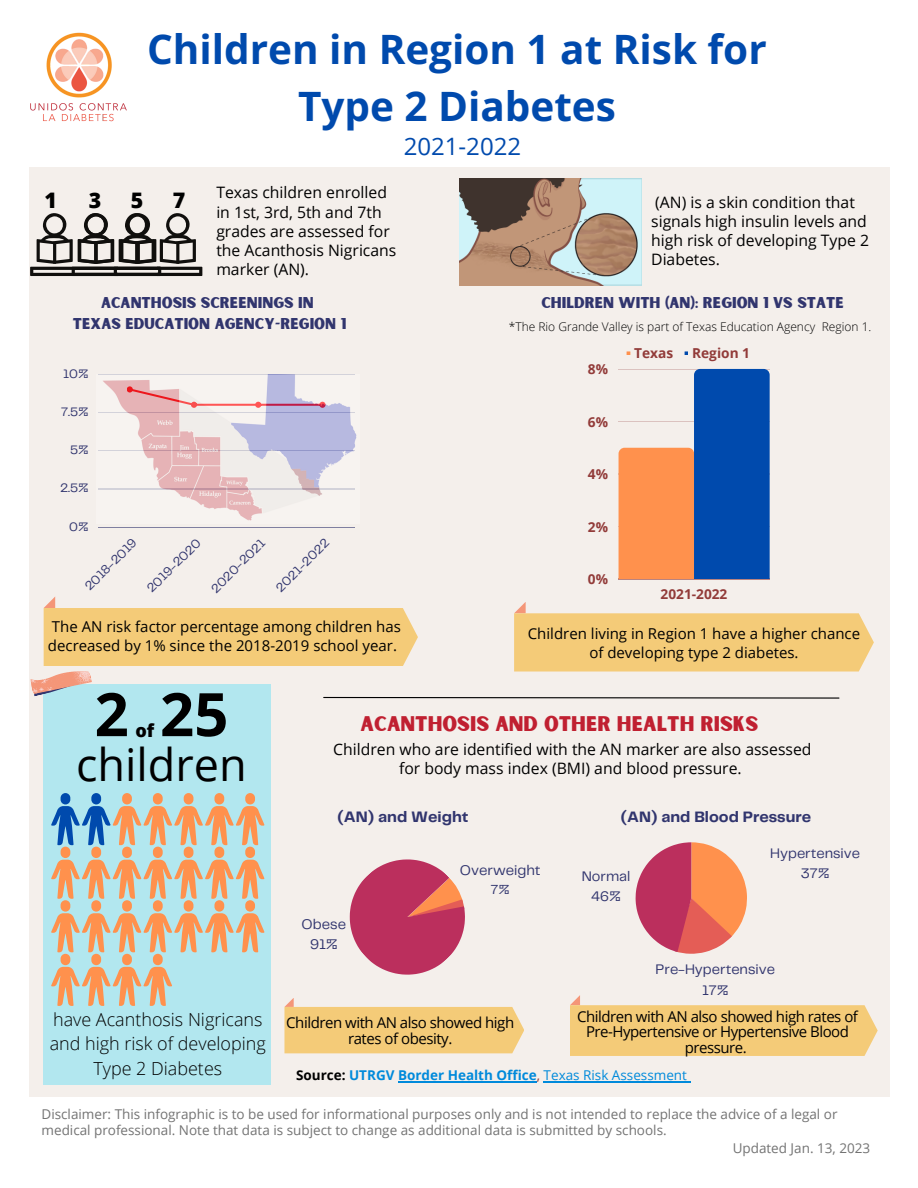
<style>
.page{position:relative;width:918px;height:1188px;background:#fff}
.page>*{position:absolute;margin:0;border:0;box-sizing:border-box;transform-origin:0 0}
.t1{font:700 60px "Open Sans";color:#000}
.t2{font:45px "Open Sans";color:#000}
.t3{font:700 40.5px/56.2px "Open Sans";color:#004aad;text-align:center}
.t4{font:24px "Open Sans";color:#004aad}
.t5{font:800 21.45px "Open Sans";color:#000}
.t6{font:20.25px "Sunborn Sans One";color:#c02031}
.t7{font:300 18px/24.8px "Open Sans";color:#000;text-align:center}
.t8{font:800 18px "Open Sans";color:#000}
.t9{font:15.75px/19.2px "Open Sans";color:#000}
.t10{font:700 15.75px "Telegraf";color:#31356e}
.t11{font:700 15.6px "Telegraf";color:#31356e}
.t12{font:15px/19.2px "Open Sans";color:#000}
.t13{font:15px/15.8px "Open Sans";letter-spacing:-.03em;color:#000;text-align:center}
.t14{font:15px/20.2px "Sunborn Sans One";color:#31356e;text-align:center}
.t15{font:14.55px/20.2px "Telegraf";color:#31356e;text-align:center}
.t16{font:14.4px/20.1px "Telegraf";color:#31356e;text-align:center}
.t17{font:700 13.65px "Open Sans";color:#923b39}
.t18{font:13.65px "Telegraf";color:#31356e}
.t19{font:13.5px/15.8px "Open Sans";color:#737373}
.t20{font:700 13.5px "Open Sans";color:#008adb}
.t21{font:12.75px "Telegraf";color:#31356e}
.t22{font:300 12px "Open Sans";color:#000}
.s1{color:#000}
.s2{font-weight:400;color:#923b39}
.s3{font-weight:400}
</style>
<div class="page">
<div style="left:29px;top:167px;width:861px;height:929px;background:#f4efeb"></div>
<svg style="left:627px;top:351px;width:3px;height:4px"></svg>
<svg style="left:685px;top:351px;width:3px;height:4px"></svg>
<hr style="left:619px;top:579px;width:151px;height:1px;background:#923b39">
<svg style="left:619px;top:369px;width:151px;height:210px"></svg>
<svg style="left:44px;top:699px;width:227px;height:386px;background:#bed9d5"></svg>
<img style="left:460px;top:178px;width:181px;height:107px">
<svg style="left:51px;top:793px;width:213px;height:52px;background:#b3b9b5"></svg>
<hr style="left:98px;top:374px;width:257px;height:1px;background:#31356e">
<hr style="left:98px;top:527px;width:257px;height:1px;background:#31356e">
<svg style="left:350px;top:859px;width:115px;height:116px"></svg>
<svg style="left:284px;top:998px;width:240px;height:55px"></svg>
<svg style="left:30px;top:213px;width:172px;height:63px"></svg>
<svg style="left:570px;top:995px;width:308px;height:61px"></svg>
<svg style="left:636px;top:842px;width:111px;height:112px"></svg>
<img style="left:98px;top:375px;width:259px;height:146px">
<img style="left:30px;top:32px;width:97px;height:90px">
<svg style="left:30px;top:596px;width:844px;height:103px"></svg>
<hr style="left:398px;top:1082px;width:139px;height:1px;background:#008adb">
<hr style="left:544px;top:1082px;width:143px;height:1px;background:#008adb">
<h3 class="t3" style="left:147px;top:20px;width:621px">Children in Region 1 at Risk for<br>Type 2 Diabetes</h3>
<h3 class="t4" style="left:404px;top:129px;width:119px">2021-2022</h3>
<h3 class="t5" style="left:44px;top:185px;width:14px">1</h3>
<h3 class="t5" style="left:89px;top:185px;width:14px">3</h3>
<h3 class="t5" style="left:131px;top:185px;width:14px">5</h3>
<h3 class="t5" style="left:173px;top:185px;width:14px">7</h3>
<p class="t9" style="left:216px;top:183px;width:182px">Texas children enrolled in 1st, 3rd, 5th and 7th grades are assessed for the Acanthosis Nigricans marker (AN).</p>
<p class="t14" style="left:73px;top:294px;width:275px">ACANTHOSIS SCREENINGS IN<br>TEXAS EDUCATION AGENCY-REGION 1</p>
<p class="t21" style="left:63px;top:368px;width:27px">10%</p>
<p class="t21" style="left:61px;top:406px;width:29px">7.5%</p>
<p class="t21" style="left:70px;top:444px;width:20px">5%</p>
<p class="t21" style="left:60px;top:483px;width:30px">2.5%</p>
<p class="t21" style="left:69px;top:521px;width:21px">0%</p>
<p class="t21" style="left:83px;top:584px;width:69px;rotate:-45deg">2018-2019</p>
<p class="t21" style="left:145px;top:587px;width:72px;rotate:-45deg">2019-2020</p>
<p class="t21" style="left:209px;top:587px;width:72px;rotate:-45deg">2020-2021</p>
<p class="t21" style="left:274px;top:586px;width:71px;rotate:-45deg">2021-2022</p>
<p class="t9" style="left:651px;top:192px;width:219px">(AN) is a skin condition that signals high insulin levels and high risk of developing Type 2<br>Diabetes.</p>
<p class="t14" style="left:541px;top:294px;width:304px">CHILDREN WITH (AN): REGION 1 VS STATE</p>
<p class="t22" style="left:509px;top:318px;width:364px">*The Rio Grande Valley is part of Texas Education Agency Region 1.</p>
<p class="t17" style="left:588px;top:360px;width:22px">8%</p>
<p class="t17" style="left:588px;top:412px;width:22px">6%</p>
<p class="t17" style="left:588px;top:465px;width:22px">4%</p>
<p class="t17" style="left:588px;top:517px;width:22px">2%</p>
<p class="t17" style="left:588px;top:570px;width:22px">0%</p>
<p class="t17" style="left:634px;top:344px;width:40px">Texas</p>
<p class="t17" style="left:692px;top:344px;width:59px">Region 1</p>
<p class="t17" style="left:661px;top:585px;width:68px">2021-2022</p>
<p class="t12" style="left:48px;top:617px;width:354px">The AN risk factor percentage among children has decreased by 1% since the 2018-2019 school year.</p>
<p class="t12" style="left:528px;top:623px;width:334px;text-align:center">Children living in Region 1 have a higher chance of developing type 2 diabetes.</p>
<h1 class="t1" style="left:95px;top:672px;width:135px">2 25</h1>
<p class="t8" style="left:135px;top:718px;width:20px">of</p>
<h2 class="t2" style="left:76px;top:733px;width:172px">children</h2>
<p class="t7" style="left:50px;top:1006px;width:218px">have Acanthosis Nigricans and high risk of developing<br>Type 2 Diabetes</p>
<p class="t6" style="left:361px;top:711px;width:399px">ACANTHOSIS AND OTHER HEALTH RISKS</p>
<p class="t9" style="left:333px;top:739px;width:480px;text-align:center">Children who are identified with the AN marker are also assessed for body mass index (BMI) and blood pressure.</p>
<p class="t10" style="left:337px;top:810px;width:133px">(AN) and Weight</p>
<p class="t15" style="left:302px;top:915px;width:46px">Obese<br>91%</p>
<p class="t15" style="left:460px;top:860px;width:82px">Overweight</p>
<p class="t18" style="left:491px;top:883px;width:20px">7%</p>
<p class="t13" style="left:286px;top:1014px;width:229px">Children with AN also showed high rates of obesity.</p>
<p class="t11" style="left:621px;top:810px;width:192px">(AN) and Blood Pressure</p>
<p class="t16" style="left:582px;top:867px;width:50px">Normal<br>46%</p>
<p class="t16" style="left:770px;top:844px;width:91px">Hypertensive<br>37%</p>
<p class="t16" style="left:656px;top:960px;width:121px">Pre-Hypertensive<br>17%</p>
<p class="t13" style="left:577px;top:1008px;width:282px">Children with AN also showed high rates of<br>Pre-Hypertensive or Hypertensive Blood pressure.</p>
<p class="t20" style="left:296px;top:1066px;width:392px"><span class="s1">Source:</span> UTRGV Border Health Office<span class="s2">,</span> <span class="s3">Texas Risk Assessment</span></p>
<p class="t19" style="left:42px;top:1106px;width:798px">Disclaimer: This infographic is to be used for informational purposes only and is not intended to replace the advice of a legal or medical professional. Note that data is subject to change as additional data is submitted by schools.</p>
<p class="t19" style="left:733px;top:1140px;width:139px">Updated Jan. 13, 2023</p>
</div>
